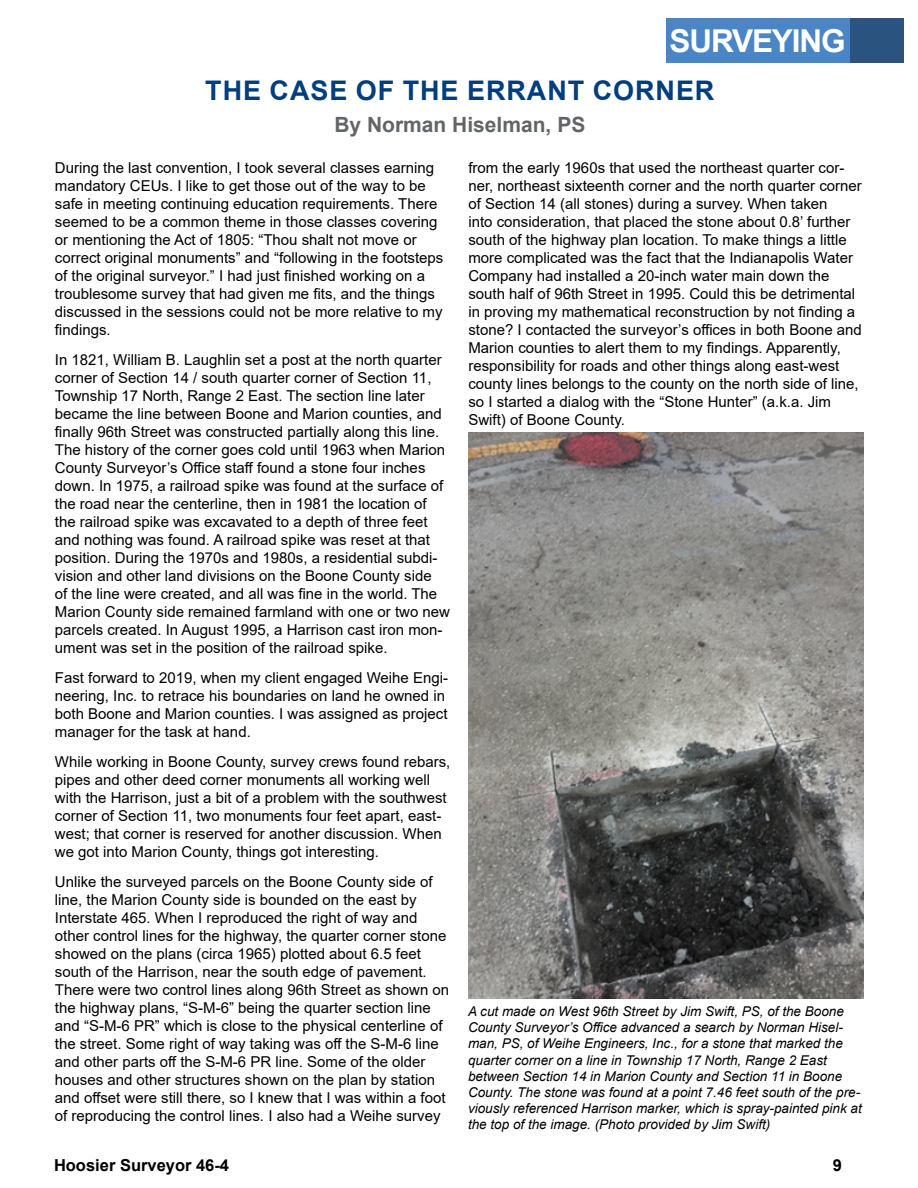
<style>
.page{position:relative;width:918px;height:1188px;background:#fff}
.page>*{position:absolute;margin:0;border:0;box-sizing:border-box;transform-origin:0 0}
.t1{font:700 31.5px "Arial";letter-spacing:-.035em;color:#fff}
.t2{font:700 27px "Arial";letter-spacing:.035em;color:#003e7e}
.t3{font:700 21px "Arial";color:#616568}
.t4{font:700 16.5px "Arial";color:#000}
.t5{font:15px/18px "Arial";color:#000}
.t6{font:italic 13.5px/16.2px "Arial";color:#000}
</style>
<div class="page">
<div style="left:666px;top:18px;width:238px;height:45px;background:#4a85c5"></div>
<div style="left:850px;top:18px;width:54px;height:45px;background:#2b537f"></div>
<img style="left:468px;top:432px;width:396px;height:567px">
<h1 class="t1" style="left:669px;top:19px;width:178px">SURVEYING</h1>
<h2 class="t2" style="left:205px;top:72px;width:511px">THE CASE OF THE ERRANT CORNER</h2>
<h3 class="t3" style="left:334px;top:110px;width:252px">By Norman Hiselman, PS</h3>
<p class="t5" style="left:55px;top:159px;width:390px">During the last convention, I took several classes earning mandatory CEUs. I like to get those out of the way to be safe in meeting continuing education requirements. There seemed to be a common theme in those classes covering or mentioning the Act of 1805: “Thou shalt not move or correct original monuments” and “following in the footsteps of the original surveyor.” I had just finished working on a troublesome survey that had given me fits, and the things discussed in the sessions could not be more relative to my findings.</p>
<p class="t5" style="left:55px;top:351px;width:397px">In 1821, William B. Laughlin set a post at the north quarter corner of Section 14 / south quarter corner of Section 11, Township 17 North, Range 2 East. The section line later became the line between Boone and Marion counties, and finally 96th Street was constructed partially along this line.<br>The history of the corner goes cold until 1963 when Marion County Surveyor’s Office staff found a stone four inches down. In 1975, a railroad spike was found at the surface of the road near the centerline, then in 1981 the location of the railroad spike was excavated to a depth of three feet and nothing was found. A railroad spike was reset at that position. During the 1970s and 1980s, a residential subdi&shy;vision and other land divisions on the Boone County side<br>of the line were created, and all was fine in the world. The Marion County side remained farmland with one or two new parcels created. In August 1995, a Harrison cast iron mon&shy;ument was set in the position of the railroad spike.</p>
<p class="t5" style="left:55px;top:669px;width:395px">Fast forward to 2019, when my client engaged Weihe Engi&shy;neering, Inc. to retrace his boundaries on land he owned in both Boone and Marion counties. I was assigned as project manager for the task at hand.</p>
<p class="t5" style="left:55px;top:753px;width:397px">While working in Boone County, survey crews found rebars, pipes and other deed corner monuments all working well with the Harrison, just a bit of a problem with the southwest corner of Section 11, two monuments four feet apart, east&shy;west; that corner is reserved for another discussion. When we got into Marion County, things got interesting.</p>
<p class="t5" style="left:55px;top:873px;width:396px">Unlike the surveyed parcels on the Boone County side of line, the Marion County side is bounded on the east by Interstate 465. When I reproduced the right of way and other control lines for the highway, the quarter corner stone showed on the plans (circa 1965) plotted about 6.5 feet south of the Harrison, near the south edge of pavement.<br>There were two control lines along 96th Street as shown on the highway plans, “S-M-6” being the quarter section line and “S-M-6 PR” which is close to the physical centerline of the street. Some right of way taking was off the S-M-6 line and other parts off the S-M-6 PR line. Some of the older houses and other structures shown on the plan by station and offset were still there, so I knew that I was within a foot of reproducing the control lines. I also had a Weihe survey</p>
<p class="t5" style="left:468px;top:159px;width:395px">from the early 1960s that used the northeast quarter cor&shy;ner, northeast sixteenth corner and the north quarter corner of Section 14 (all stones) during a survey. When taken<br>into consideration, that placed the stone about 0.8’ further south of the highway plan location. To make things a little more complicated was the fact that the Indianapolis Water Company had installed a 20-inch water main down the south half of 96th Street in 1995. Could this be detrimental in proving my mathematical reconstruction by not finding a stone? I contacted the surveyor’s offices in both Boone and Marion counties to alert them to my findings. Apparently, responsibility for roads and other things along east-west county lines belongs to the county on the north side of line, so I started a dialog with the “Stone Hunter” (a.k.a. Jim Swift) of Boone County.</p>
<p class="t6" style="left:468px;top:1003px;width:395px">A cut made on West 96th Street by Jim Swift, PS, of the Boone County Surveyor’s Office advanced a search by Norman Hisel&shy;man, PS, of Weihe Engineers, Inc., for a stone that marked the quarter corner on a line in Township 17 North, Range 2 East between Section 14 in Marion County and Section 11 in Boone County. The stone was found at a point 7.46 feet south of the pre&shy;viously referenced Harrison marker, which is spray-painted pink at the top of the image. (Photo provided by Jim Swift)</p>
<p class="t4" style="left:54px;top:1154px;width:177px">Hoosier Surveyor 46-4</p>
<p class="t4" style="left:833px;top:1154px;width:11px">9</p>
</div>
